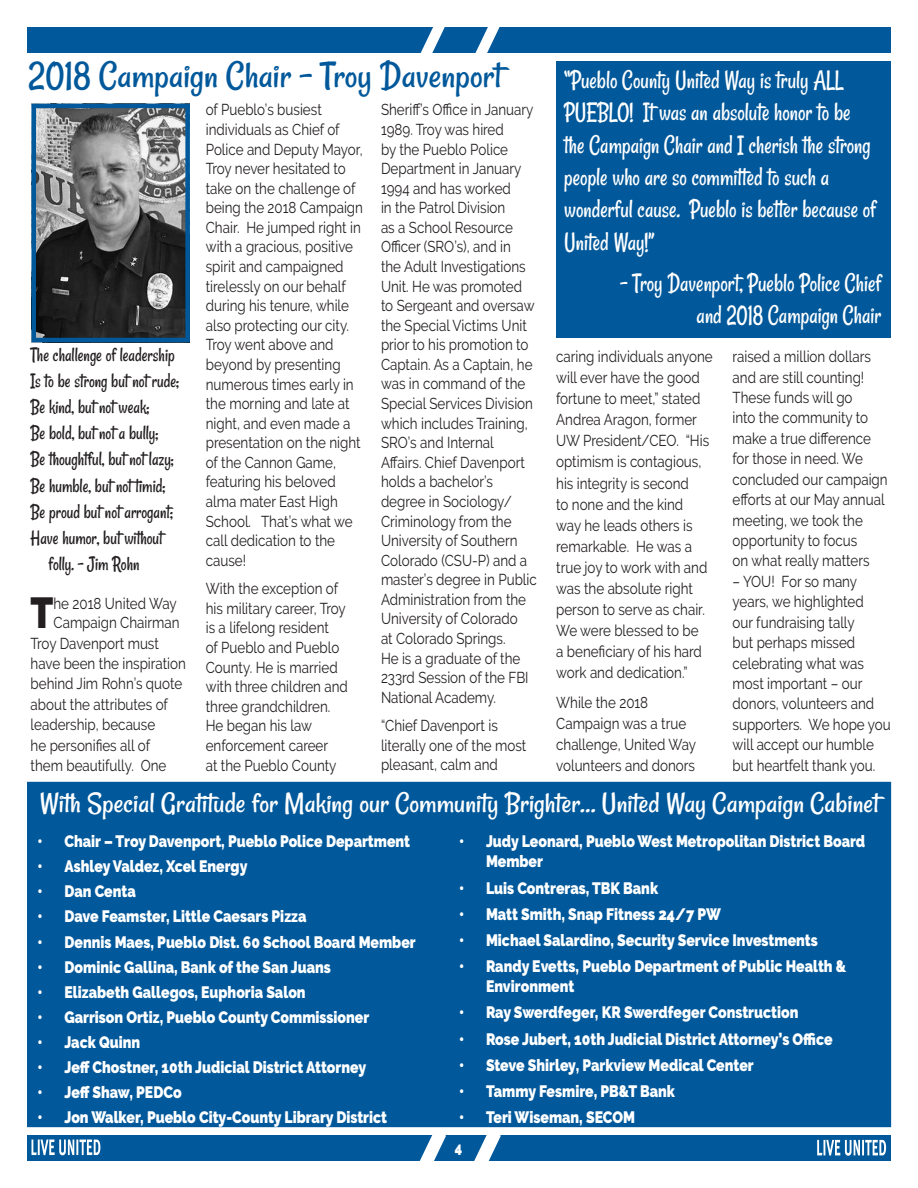
<style>
.page{position:relative;width:918px;height:1188px;background:#fff}
.page>*{position:absolute;margin:0;border:0;box-sizing:border-box;transform-origin:0 0}
.Text_11pt{font:900 43.2px "Raleway";color:#231f20;scale:.85 1}
.Rancho18{font:39px "Rancho";color:#01589a}
.Rancho18-2{font:30px "Rancho";color:#fff}
.Text_11pt-2{font:27px/32.4px "Rancho";color:#fff;scale:.85 1}
.Text_11pt-3{font:21px/26.1px "Rancho";color:#231f20;text-align:center;scale:.85 1}
.t1{font:900 16.5px/20.2px "Raleway";color:#fff;scale:.85 1}
.Text_11pt-4{font:15.75px/19.6px "Raleway";color:#231f20;scale:.85 1}
.t2{font:900 15px "Raleway";color:#fff;scale:.85 1}
</style>
<div class="page">
<div style="left:27px;top:1135px;width:864px;height:26px;background:#01589a"></div>
<svg style="left:31px;top:1140px;width:69px;height:15px"></svg>
<svg style="left:817px;top:1140px;width:69px;height:16px"></svg>
<svg style="left:410px;top:1127px;width:45px;height:34px"></svg>
<svg style="left:465px;top:1127px;width:45px;height:34px"></svg>
<div style="left:27px;top:27px;width:864px;height:25px;background:#01589a"></div>
<svg style="left:421px;top:27px;width:24px;height:25px"></svg>
<svg style="left:476px;top:27px;width:24px;height:25px"></svg>
<div style="left:27px;top:782px;width:864px;height:345px;background:#01589a"></div>
<div style="left:556px;top:62px;width:334px;height:276px;background:#01589a"></div>
<img style="left:37px;top:109px;width:148px;height:228px">
<div style="left:32px;top:104px;width:158px;height:238px;border:4px solid #01589a"></div>
<p class="Rancho18" style="left:29px;top:52px;width:475px">2018 Campaign Chair – Troy Davenport</p>
<p class="Text_11pt-3" style="left:31px;top:342px;width:171px">The challenge of leadership</p>
<p class="Text_11pt-3" style="left:31px;top:368px;width:176px">Is to be strong but not rude;</p>
<p class="Text_11pt-3" style="left:31px;top:394px;width:141px">Be kind, but not weak;</p>
<p class="Text_11pt-3" style="left:31px;top:420px;width:152px">Be bold, but not a bully;</p>
<p class="Text_11pt-3" style="left:31px;top:446px;width:170px">Be thoughtful, but not lazy;</p>
<p class="Text_11pt-3" style="left:31px;top:473px;width:160px">Be humble, but not timid;</p>
<p class="Text_11pt-3" style="left:31px;top:499px;width:169px">Be proud but not arrogant;</p>
<p class="Text_11pt-3" style="left:31px;top:525px;width:157px">Have humor, but without folly. – Jim Rohn</p>
<p class="Text_11pt" style="left:31px;top:588px;width:28px">T</p>
<p class="Text_11pt-4" style="left:54px;top:593px;width:147px">he 2018 United Way</p>
<p class="Text_11pt-4" style="left:54px;top:613px;width:150px">Campaign Chairman</p>
<p class="Text_11pt-4" style="left:31px;top:633px;width:153px">Troy Davenport must</p>
<p class="Text_11pt-4" style="left:31px;top:654px;width:184px">have been the inspiration</p>
<p class="Text_11pt-4" style="left:31px;top:674px;width:180px">behind Jim Rohn’s quote</p>
<p class="Text_11pt-4" style="left:31px;top:694px;width:163px">about the attributes of</p>
<p class="Text_11pt-4" style="left:31px;top:715px;width:148px">leadership, because</p>
<p class="Text_11pt-4" style="left:31px;top:735px;width:142px">he personifies all of</p>
<p class="Text_11pt-4" style="left:31px;top:756px;width:161px">them beautifully. One</p>
<p class="Text_11pt-4" style="left:206px;top:100px;width:186px">of Pueblo’s busiest individuals as Chief of<br>Police and Deputy Mayor,<br>Troy never hesitated to take on the challenge of being the 2018 Campaign<br>Chair. He jumped right in with a gracious, positive spirit and campaigned tirelessly on our behalf during his tenure, while also protecting our city.<br>Troy went above and beyond by presenting numerous times early in the morning and late at night, and even made a presentation on the night of the Cannon Game, featuring his beloved alma mater East High<br>School. That’s what we call dedication to the cause!</p>
<p class="Text_11pt-4" style="left:206px;top:579px;width:169px">With the exception of his military career, Troy is a lifelong resident<br>of Pueblo and Pueblo<br>County. He is married with three children and three grandchildren.<br>He began his law enforcement career<br>at the Pueblo County</p>
<p class="Text_11pt-4" style="left:381px;top:100px;width:185px">Sheriff’s Office in January<br>1989. Troy was hired<br>by the Pueblo Police<br>Department in January<br>1994 and has worked<br>in the Patrol Division<br>as a School Resource<br>Officer (SRO’s), and in<br>the Adult Investigations<br>Unit. He was promoted to Sergeant and oversaw the Special Victims Unit prior to his promotion to<br>Captain. As a Captain, he was in command of the<br>Special Services Division which includes Training,<br>SRO’s and Internal<br>Affairs. Chief Davenport holds a bachelor’s degree in Sociology/<br>Criminology from the<br>University of Southern<br>Colorado (CSU-P) and a master’s degree in Public<br>Administration from the<br>University of Colorado<br>at Colorado Springs.<br>He is a graduate of the<br>233rd Session of the FBI<br>National Academy.</p>
<p class="Text_11pt-4" style="left:381px;top:716px;width:173px">“Chief Davenport is literally one of the most pleasant, calm and</p>
<p class="Text_11pt-2" style="left:564px;top:64px;width:368px">“Pueblo County United Way is truly ALL PUEBLO! It was an absolute honor to be the Campaign Chair and I cherish the strong people who are so committed to such a wonderful cause. Pueblo is better because of United Way!”</p>
<p class="Text_11pt-2" style="left:620px;top:267px;width:309px;text-align:right">– Troy Davenport, Pueblo Police Chief and 2018 Campaign Chair</p>
<p class="Text_11pt-4" style="left:556px;top:346px;width:186px;line-height:21px">caring individuals anyone will ever have the good fortune to meet,” stated<br>Andrea Aragon, former<br>UW President/CEO. “His optimism is contagious, his integrity is second<br>to none and the kind<br>way he leads others is remarkable. He was a true joy to work with and was the absolute right person to serve as chair.<br>We were blessed to be<br>a beneficiary of his hard work and dedication.”</p>
<p class="Text_11pt-4" style="left:556px;top:692px;width:166px;line-height:21px">While the 2018<br>Campaign was a true challenge, United Way volunteers and donors</p>
<p class="Text_11pt-4" style="left:733px;top:346px;width:184px;line-height:20.4px">raised a million dollars and are still counting!<br>These funds will go<br>into the community to make a true difference for those in need. We concluded our campaign efforts at our May annual meeting, we took the opportunity to focus<br>on what really matters</p>
<p class="Text_11pt-4" style="left:733px;top:571px;width:188px;line-height:20.4px">– YOU! For so many years, we highlighted<br>our fundraising tally<br>but perhaps missed celebrating what was most important – our donors, volunteers and supporters. We hope you will accept our humble but heartfelt thank you.</p>
<p class="Rancho18-2" style="left:40px;top:785px;width:841px">With Special Gratitude for Making our Community Brighter… United Way Campaign Cabinet</p>
<p class="t1" style="left:38px;top:831px;width:440px">• Chair – Troy Davenport, Pueblo Police Department</p>
<p class="t1" style="left:38px;top:856px;width:249px">• Ashley Valdez, Xcel Energy</p>
<p class="t1" style="left:38px;top:882px;width:117px">• Dan Centa</p>
<p class="t1" style="left:38px;top:907px;width:318px">• Dave Feamster, Little Caesars Pizza</p>
<p class="t1" style="left:38px;top:932px;width:446px">• Dennis Maes, Pueblo Dist. 60 School Board Member</p>
<p class="t1" style="left:38px;top:957px;width:347px">• Dominic Gallina, Bank of the San Juans</p>
<p class="t1" style="left:38px;top:982px;width:317px">• Elizabeth Gallegos, Euphoria Salon</p>
<p class="t1" style="left:38px;top:1007px;width:392px">• Garrison Ortiz, Pueblo County Commissioner</p>
<p class="t1" style="left:38px;top:1032px;width:122px">• Jack Quinn</p>
<p class="t1" style="left:38px;top:1057px;width:388px">• Jeff Chostner, 10th Judicial District Attorney</p>
<p class="t1" style="left:38px;top:1082px;width:171px">• Jeff Shaw, PEDCo</p>
<p class="t1" style="left:38px;top:1107px;width:413px">• Jon Walker, Pueblo City-County Library District</p>
<p class="t1" style="left:486px;top:831px;width:448px;text-indent:-27px">• Judy Leonard, Pueblo West Metropolitan District Board<br>Member</p>
<p class="t1" style="left:459px;top:878px;width:236px">• Luis Contreras, TBK Bank</p>
<p class="t1" style="left:459px;top:904px;width:310px">• Matt Smith, Snap Fitness 24/7 PW</p>
<p class="t1" style="left:459px;top:930px;width:424px">• Michael Salardino, Security Service Investments</p>
<p class="t1" style="left:486px;top:956px;width:425px;text-indent:-27px">• Randy Evetts, Pueblo Department of Public Health &amp;<br>Environment</p>
<p class="t1" style="left:459px;top:1003px;width:401px">• Ray Swerdfeger, KR Swerdfeger Construction</p>
<p class="t1" style="left:459px;top:1029px;width:441px">• Rose Jubert, 10th Judicial District Attorney’s Office</p>
<p class="t1" style="left:459px;top:1055px;width:348px">• Steve Shirley, Parkview Medical Center</p>
<p class="t1" style="left:459px;top:1081px;width:256px">• Tammy Fesmire, PB&amp;T Bank</p>
<p class="t1" style="left:459px;top:1107px;width:209px">• Teri Wiseman, SECOM</p>
<p class="t2" style="left:455px;top:1139px;width:10px">4</p>
</div>
